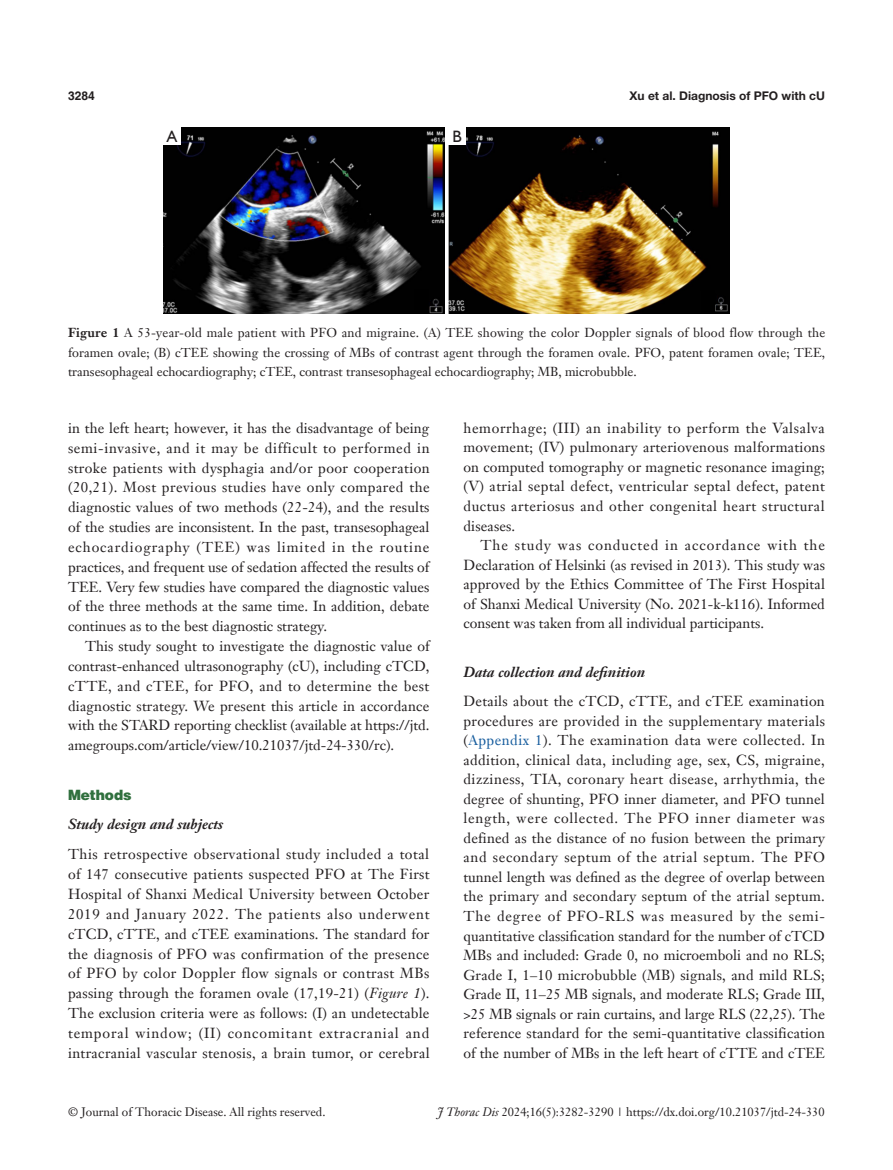
<style>
.page{position:relative;width:893px;height:1170px;background:#fff}
.page>*{position:absolute;margin:0;border:0;box-sizing:border-box;transform-origin:0 0}
.Cite{font:16.5px "Humanist 521 BT";color:#231f20}
.t1{font:14.25px/19.5px "Janson Text LT";color:#231f20;text-align:justify}
._2ji-6_5{font:italic 700 14.25px "Janson Text LT";color:#231f20}
._1ji-6_5{font:900 14.25px "Helvetica";color:#30703e}
.tuzhu{font:12.75px/19.5px "Janson Text LT";color:#231f20;text-align:justify}
.t2{font:12px "Janson Text LT";color:#231f20}
.t3{font:700 12px "Helvetica Neue LT Pro";color:#231f20}
.t4{font:700 12px "Helvetica";color:#231f20}
.s1{font-weight:700}
.s2{font-style:italic}
.s3{color:#175d9e}
</style>
<div class="page">
<img style="left:163px;top:128px;width:282px;height:185px">
<img style="left:449px;top:128px;width:280px;height:185px">
<div style="left:163px;top:128px;width:17px;height:17px;background:#fff"></div>
<div style="left:449px;top:128px;width:17px;height:17px;background:#fff"></div>
<p class="t4" style="left:68px;top:88px;width:28px">3284</p>
<p class="t3" style="left:630px;top:88px;width:197px">Xu et al. Diagnosis of PFO with cU</p>
<p class="Cite" style="left:167px;top:126px;width:12px">A</p>
<p class="Cite" style="left:453px;top:126px;width:11px">B</p>
<p class="tuzhu" style="left:68px;top:323px;width:759px"><span class="s1">Figure 1</span> A 53-year-old male patient with PFO and migraine. (A) TEE showing the color Doppler signals of blood flow through the foramen ovale; (B) cTEE showing the crossing of MBs of contrast agent through the foramen ovale. PFO, patent foramen ovale; TEE, transesophageal echocardiography; cTEE, contrast transesophageal echocardiography; MB, microbubble.</p>
<p class="t1" style="left:68px;top:418px;width:363px">in the left heart; however, it has the disadvantage of being semi-invasive, and it may be difficult to performed in stroke patients with dysphagia and/or poor cooperation (20,21). Most previous studies have only compared the diagnostic values of two methods (22-24), and the results of the studies are inconsistent. In the past, transesophageal echocardiography (TEE) was limited in the routine practices, and frequent use of sedation affected the results of TEE. Very few studies have compared the diagnostic values of the three methods at the same time. In addition, debate continues as to the best diagnostic strategy.</p>
<p class="t1" style="left:68px;top:636px;width:363px;text-indent:17px">This study sought to investigate the diagnostic value of contrast-enhanced ultrasonography (cU), including cTCD, cTTE, and cTEE, for PFO, and to determine the best diagnostic strategy. We present this article in accordance with the STARD reporting checklist (available at https://jtd. amegroups.com/article/view/10.21037/jtd-24-330/rc).</p>
<p class="_1ji-6_5" style="left:68px;top:785px;width:65px">Methods</p>
<p class="_2ji-6_5" style="left:68px;top:815px;width:157px">Study design and subjects</p>
<p class="t1" style="left:68px;top:844px;width:363px">This retrospective observational study included a total of 147 consecutive patients suspected PFO at The First Hospital of Shanxi Medical University between October 2019 and January 2022. The patients also underwent cTCD, cTTE, and cTEE examinations. The standard for the diagnosis of PFO was confirmation of the presence of PFO by color Doppler flow signals or contrast MBs passing through the foramen ovale (17,19-21) (<span class="s2">Figure 1</span>).<br>The exclusion criteria were as follows: (I) an undetectable temporal window; (II) concomitant extracranial and intracranial vascular stenosis, a brain tumor, or cerebral</p>
<p class="t1" style="left:463px;top:418px;width:363px">hemorrhage; (III) an inability to perform the Valsalva movement; (IV) pulmonary arteriovenous malformations on computed tomography or magnetic resonance imaging; (V) atrial septal defect, ventricular septal defect, patent ductus arteriosus and other congenital heart structural diseases.</p>
<p class="t1" style="left:463px;top:535px;width:363px;text-indent:17px">The study was conducted in accordance with the Declaration of Helsinki (as revised in 2013). This study was approved by the Ethics Committee of The First Hospital of Shanxi Medical University (No. 2021-k-k116). Informed consent was taken from all individual participants.</p>
<p class="_2ji-6_5" style="left:463px;top:662px;width:183px">Data collection and definition</p>
<p class="t1" style="left:463px;top:691px;width:363px">Details about the cTCD, cTTE, and cTEE examination procedures are provided in the supplementary materials (<span class="s3">Appendix 1</span>). The examination data were collected. In addition, clinical data, including age, sex, CS, migraine, dizziness, TIA, coronary heart disease, arrhythmia, the degree of shunting, PFO inner diameter, and PFO tunnel length, were collected. The PFO inner diameter was defined as the distance of no fusion between the primary and secondary septum of the atrial septum. The PFO tunnel length was defined as the degree of overlap between the primary and secondary septum of the atrial septum.<br>The degree of PFO-RLS was measured by the semi&shy;quantitative classification standard for the number of cTCD MBs and included: Grade 0, no microemboli and no RLS; Grade I, 1–10 microbubble (MB) signals, and mild RLS; Grade II, 11–25 MB signals, and moderate RLS; Grade III, &gt;25 MB signals or rain curtains, and large RLS (22,25). The reference standard for the semi-quantitative classification of the number of MBs in the left heart of cTTE and cTEE</p>
<p class="t2" style="left:68px;top:1104px;width:259px">© Journal of Thoracic Disease. All rights reserved.</p>
<p class="t2" style="left:437px;top:1104px;width:389px"><span class="s2">J Thorac Dis</span> 2024;16(5):3282-3290 | https://dx.doi.org/10.21037/jtd-24-330</p>
</div>
